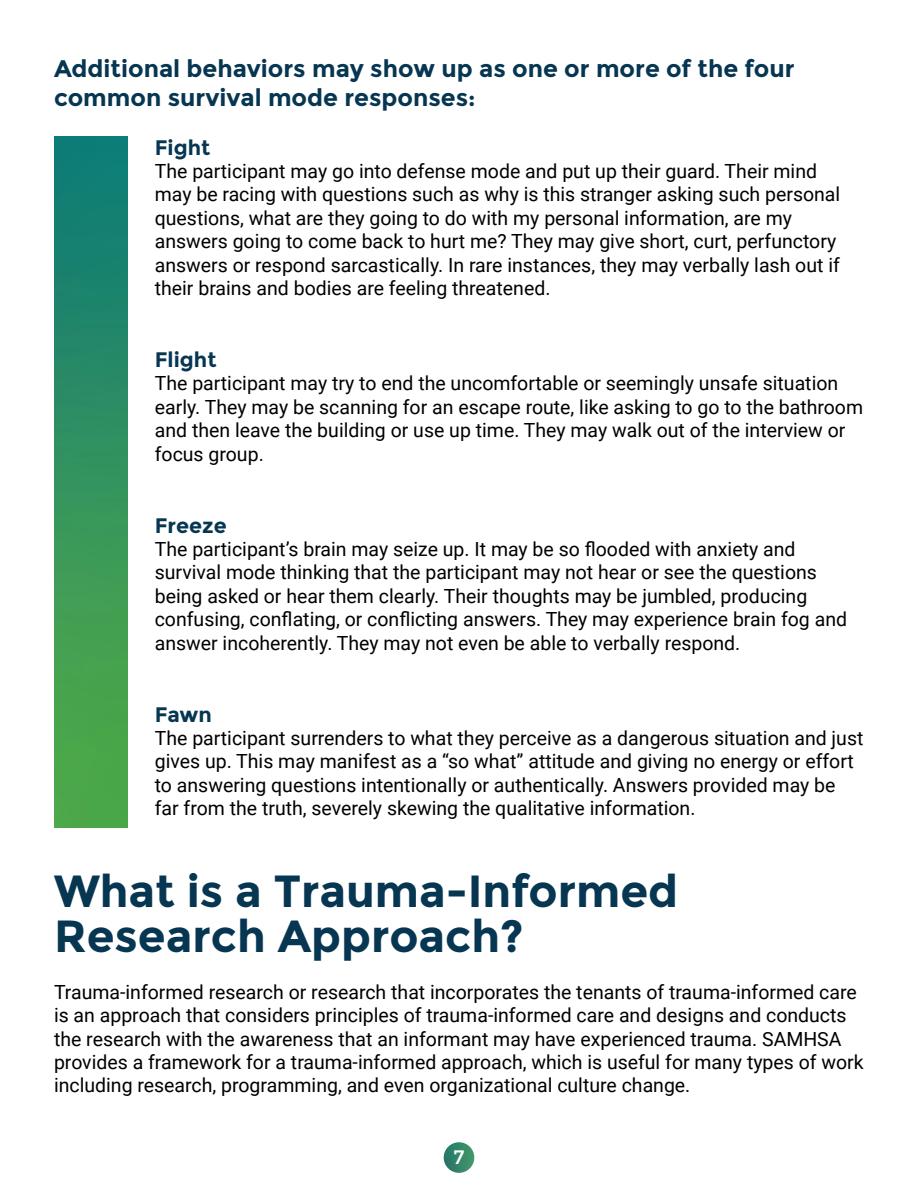
<style>
.page{position:relative;width:918px;height:1188px;background:#fff}
.page>*{position:absolute;margin:0;border:0;box-sizing:border-box;transform-origin:0 0}
.extra_bold_header{font:700 45px/45px "Montserrat";color:#063651}
._16pt_header{font:700 24px/28.8px "Montserrat";color:#063651}
._14pt_header{font:700 21px "Montserrat";color:#063651}
.t1{font:19.5px/23.4px "Roboto";color:#000}
.t2{font:19.5px "Montserrat";color:#fff}
</style>
<div class="page">
<img style="left:444px;top:1142px;width:30px;height:31px;border-radius:15px">
<img style="left:54px;top:137px;width:74px;height:691px">
<p class="_16pt_header" style="left:54px;top:54px;width:742px">Additional behaviors may show up as one or more of the four common survival mode responses:</p>
<p class="_14pt_header" style="left:155px;top:135px;width:57px">Fight</p>
<p class="t1" style="left:155px;top:159px;width:687px">The participant may go into defense mode and put up their guard. Their mind may be racing with questions such as why is this stranger asking such personal questions, what are they going to do with my personal information, are my answers going to come back to hurt me? They may give short, curt, perfunctory answers or respond sarcastically. In rare instances, they may verbally lash out if their brains and bodies are feeling threatened.</p>
<p class="_14pt_header" style="left:155px;top:347px;width:63px">Flight</p>
<p class="t1" style="left:155px;top:371px;width:710px">The participant may try to end the uncomfortable or seemingly unsafe situation early. They may be scanning for an escape route, like asking to go to the bathroom and then leave the building or use up time. They may walk out of the interview or focus group.</p>
<p class="_14pt_header" style="left:155px;top:513px;width:73px">Freeze</p>
<p class="t1" style="left:155px;top:537px;width:694px">The participant’s brain may seize up. It may be so flooded with anxiety and survival mode thinking that the participant may not hear or see the questions being asked or hear them clearly. Their thoughts may be jumbled, producing confusing, conflating, or conflicting answers. They may experience brain fog and answer incoherently. They may not even be able to verbally respond.</p>
<p class="_14pt_header" style="left:155px;top:702px;width:59px">Fawn</p>
<p class="t1" style="left:155px;top:726px;width:710px">The participant surrenders to what they perceive as a dangerous situation and just gives up. This may manifest as a “so what” attitude and giving no energy or effort to answering questions intentionally or authentically. Answers provided may be far from the truth, severely skewing the qualitative information.</p>
<p class="extra_bold_header" style="left:54px;top:869px;width:626px">What is a Trauma-Informed<br>Research Approach?</p>
<p class="t1" style="left:54px;top:979px;width:811px">Trauma-informed research or research that incorporates the tenants of trauma-informed care is an approach that considers principles of trauma-informed care and designs and conducts the research with the awareness that an informant may have experienced trauma. SAMHSA provides a framework for a trauma-informed approach, which is useful for many types of work including research, programming, and even organizational culture change.</p>
<p class="t2" style="left:453px;top:1146px;width:13px">7</p>
</div>
